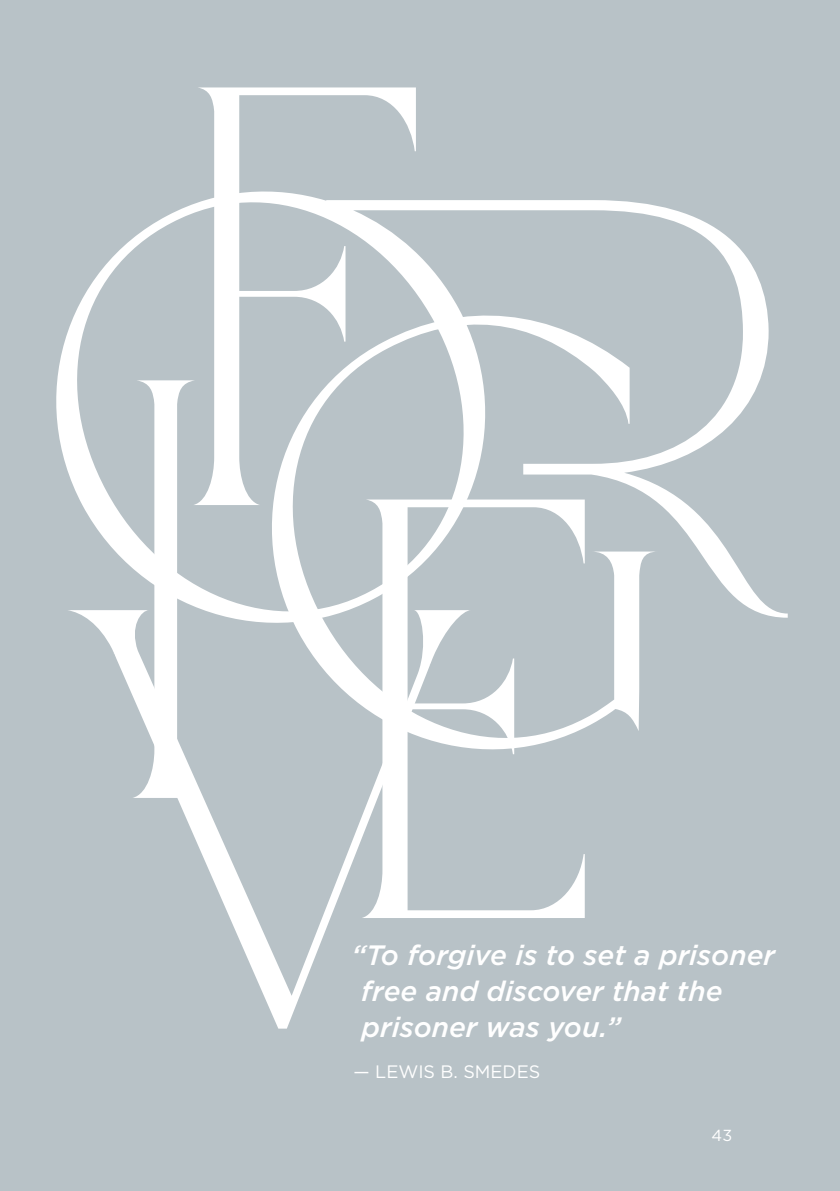
<style>
.page{position:relative;width:840px;height:1191px;background:#fff}
.page>*{position:absolute;margin:0;border:0;box-sizing:border-box;transform-origin:0 0}
.t1{font:597.6px "Tokyo Dreams";color:#fff}
.t2{font:596.4px "Tokyo Dreams";color:#fff}
.t3{font:italic 500 28px/35.6px "Gotham";color:#fff}
.t4{font:18px "Gotham";color:#fff}
.t5{font:16px "Gotham";color:#fff}
</style>
<div class="page">
<div style="left:0;top:0;width:839px;height:1191px;background:#b8c2c7"></div>
<svg style="left:56px;top:191px;width:731px;height:432px"></svg>
<h2 class="t2" style="left:161px;top:-41px;width:281px">F</h2>
<h1 class="t1" style="left:70px;top:426px;width:609px">V<sup>I</sup> <sup>G</sup>E</h1>
<p class="t3" style="left:361px;top:937px;width:415px;text-indent:-10px">“To forgive is to set a prisoner free and discover that the prisoner was you.”</p>
<p class="t4" style="left:353px;top:1059px;width:188px">— LEWIS B. SMEDES</p>
<p class="t5" style="left:711px;top:1124px;width:22px">43</p>
</div>
